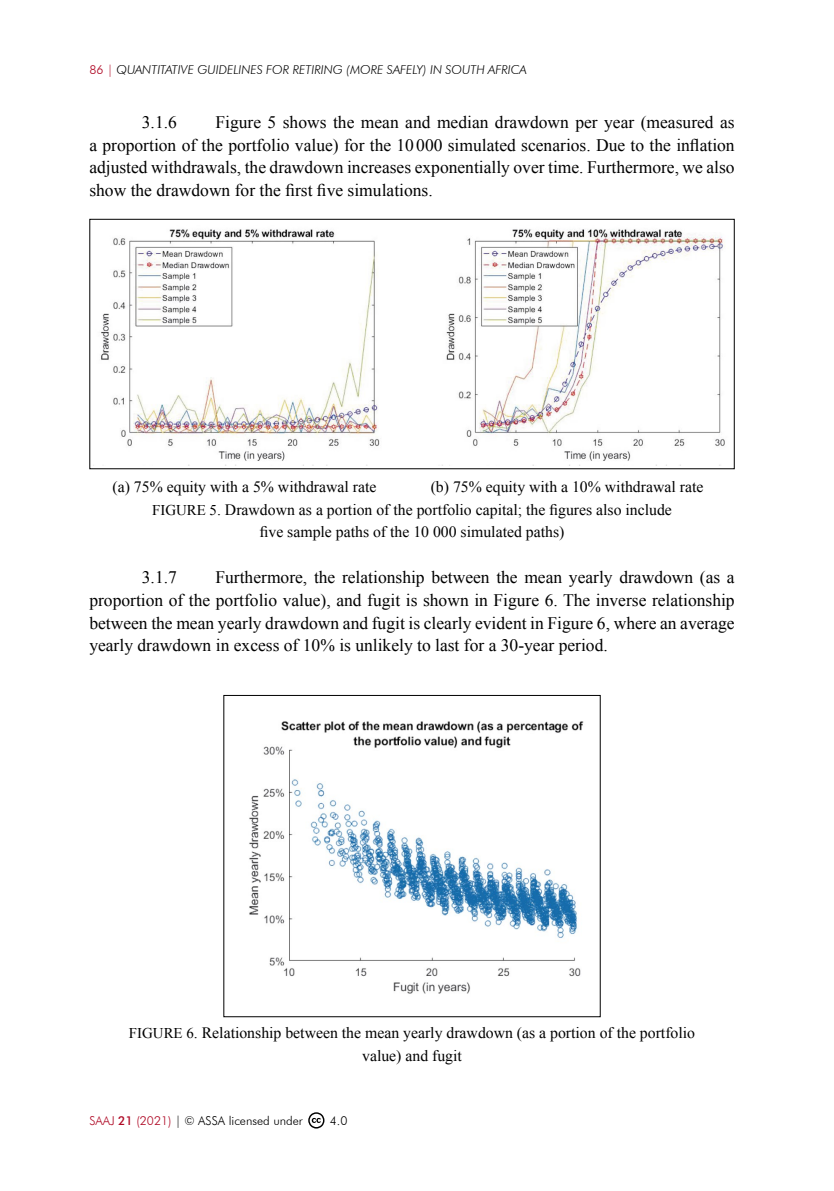
<style>
.page{position:relative;width:834px;height:1191px;background:#fff}
.page>*{position:absolute;margin:0;border:0;box-sizing:border-box;transform-origin:0 0}
.t1{font:17.5px/22.8px "Times New Roman";color:#000;text-align:justify}
.t2{font:15.75px/22.8px "Times New Roman";color:#000;text-align:center}
.t3{font:italic 300 12.25px "Futura BT";color:#000}
.t4{font:300 12.25px "Futura BT";color:#000}
.s1{font-style:normal;color:#af0925}
.s2{font-size:14.88px}
.s3{color:#af0925}
.s4{font-weight:500;color:#af0925}
.s5{font-style:italic}
</style>
<div class="page">
<svg style="left:308px;top:1112px;width:16px;height:16px"></svg>
<img style="left:101px;top:229px;width:624px;height:236px">
<div style="left:89px;top:219px;width:645px;height:250px;border:1px solid #000"></div>
<img style="left:249px;top:721px;width:335px;height:273px">
<p class="t3" style="left:89px;top:62px;width:438px"><span class="s1">86 |</span> QUANTITATIVE GUIDELINES FOR RETIRING (MORE SAFELY) IN SOUTH AFRICA</p>
<p class="t1" style="left:142px;top:110px;width:36px">3.1.6</p>
<p class="t1" style="left:89px;top:110px;width:646px;text-indent:126px">Figure 5 shows the mean and median drawdown per year (measured as a proportion of the portfolio value) for the 10000 simulated scenarios. Due to the inflation adjusted withdrawals, the drawdown increases exponentially over time. Furthermore, we also show the drawdown for the first five simulations.</p>
<p class="t2" style="left:112px;top:475px;width:265px">(a) 75% equity with a 5% withdrawal rate</p>
<p class="t2" style="left:430px;top:475px;width:274px">(b) 75% equity with a 10% withdrawal rate</p>
<p class="t2" style="left:152px;top:498px;width:521px"><span class="s2">FIGURE 5</span>. Drawdown as a portion of the portfolio capital; the figures also include</p>
<p class="t2" style="left:260px;top:520px;width:306px">five sample paths of the 10 000 simulated paths)</p>
<p class="t1" style="left:89px;top:565px;width:646px;text-indent:126px">Furthermore, the relationship between the mean yearly drawdown (as a proportion of the portfolio value), and fugit is shown in Figure 6. The inverse relationship between the mean yearly drawdown and fugit is clearly evident in Figure 6, where an average yearly drawdown in excess of 10% is unlikely to last for a 30-year period.</p>
<p class="t1" style="left:142px;top:565px;width:36px">3.1.7</p>
<p class="t2" style="left:129px;top:1021px;width:567px"><span class="s2">FIGURE 6</span>. Relationship between the mean yearly drawdown (as a portion of the portfolio value) and fugit</p>
<p class="t4" style="left:89px;top:1113px;width:215px"><span class="s3">SAAJ</span> <span class="s4">21</span> <span class="s3">(2021)</span> <span class="s5">|</span> © ASSA licensed under</p>
<p class="t4" style="left:330px;top:1113px;width:19px">4.0</p>
</div>
